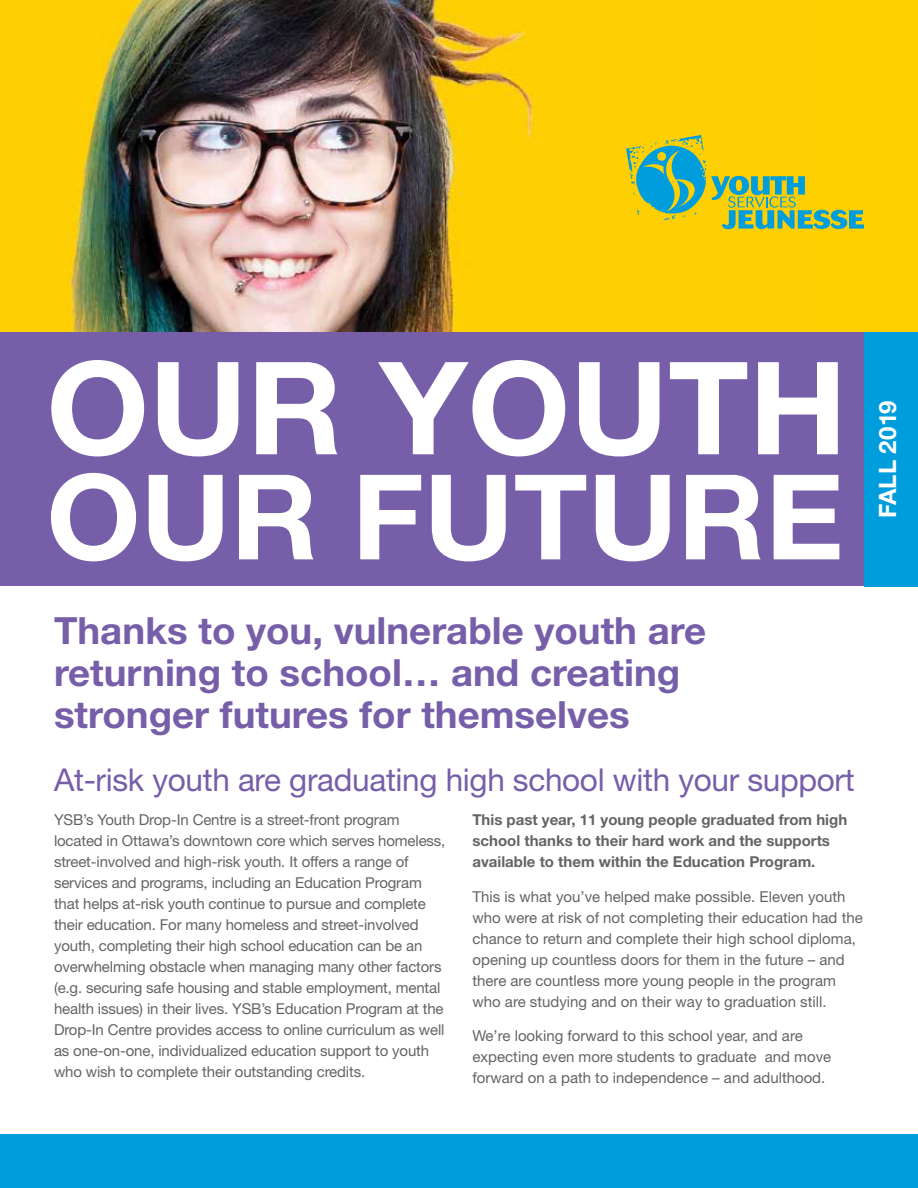
<style>
.page{position:relative;width:918px;height:1188px;background:#fff}
.page>*{position:absolute;margin:0;border:0;box-sizing:border-box;transform-origin:0 0}
.t1{font:700 129px "Helvetica Neue";color:#fff}
.t2{font:700 118.35px "Helvetica Neue";color:#fff}
.t3{font:700 37.5px/42px "Helvetica Neue";color:#765ea9}
.t4{font:31.5px "Helvetica Neue";letter-spacing:-.01em;color:#765ea9}
.t5{font:700 24px "Helvetica Neue";color:#fff}
.t6{font:15px/21px "Helvetica Neue";letter-spacing:-.01em;color:#636466}
.t7{font:700 15px/21px "Helvetica Neue";color:#636466}
</style>
<div class="page">
<div style="left:0;top:0;width:918px;height:351px;background:#ffcf01"></div>
<img style="left:67px;top:0;width:696px;height:332px">
<div style="left:0;top:332px;width:918px;height:254px;background:#765ea9"></div>
<div style="left:864px;top:332px;width:54px;height:254px;background:#009ddc"></div>
<div style="left:0;top:1134px;width:918px;height:54px;background:#009ddc"></div>
<svg style="left:626px;top:135px;width:238px;height:94px"></svg>
<h1 class="t1" style="left:46px;top:329px;width:802px">OUR YOUTH</h1>
<h2 class="t2" style="left:46px;top:444px;width:799px">OUR FUTURE</h2>
<h3 class="t5" style="left:873px;top:518px;width:119px;rotate:-90deg">FALL 2019</h3>
<h3 class="t3" style="left:54px;top:608px;width:654px">Thanks to you, vulnerable youth are returning to school… and creating stronger futures for themselves</h3>
<h3 class="t4" style="left:54px;top:761px;width:802px">At-risk youth are graduating high school with your support</h3>
<p class="t6" style="left:54px;top:809px;width:393px">YSB’s Youth Drop-In Centre is a street-front program located in Ottawa’s downtown core which serves homeless, street-involved and high-risk youth. It offers a range of services and programs, including an Education Program that helps at-risk youth continue to pursue and complete their education. For many homeless and street-involved youth, completing their high school education can be an overwhelming obstacle when managing many other factors (e.g. securing safe housing and stable employment, mental health issues) in their lives. YSB’s Education Program at the Drop-In Centre provides access to online curriculum as well as one-on-one, individualized education support to youth who wish to complete their outstanding credits.</p>
<p class="t7" style="left:472px;top:809px;width:376px">This past year, 11 young people graduated from high school thanks to their hard work and the supports available to them within the Education Program.</p>
<p class="t6" style="left:472px;top:886px;width:392px">This is what you’ve helped make possible. Eleven youth who were at risk of not completing their education had the chance to return and complete their high school diploma, opening up countless doors for them in the future – and there are countless more young people in the program who are studying and on their way to graduation still.</p>
<p class="t6" style="left:472px;top:1025px;width:360px">We’re looking forward to this school year, and are expecting even more students to graduate and move forward on a path to independence – and adulthood.</p>
</div>
